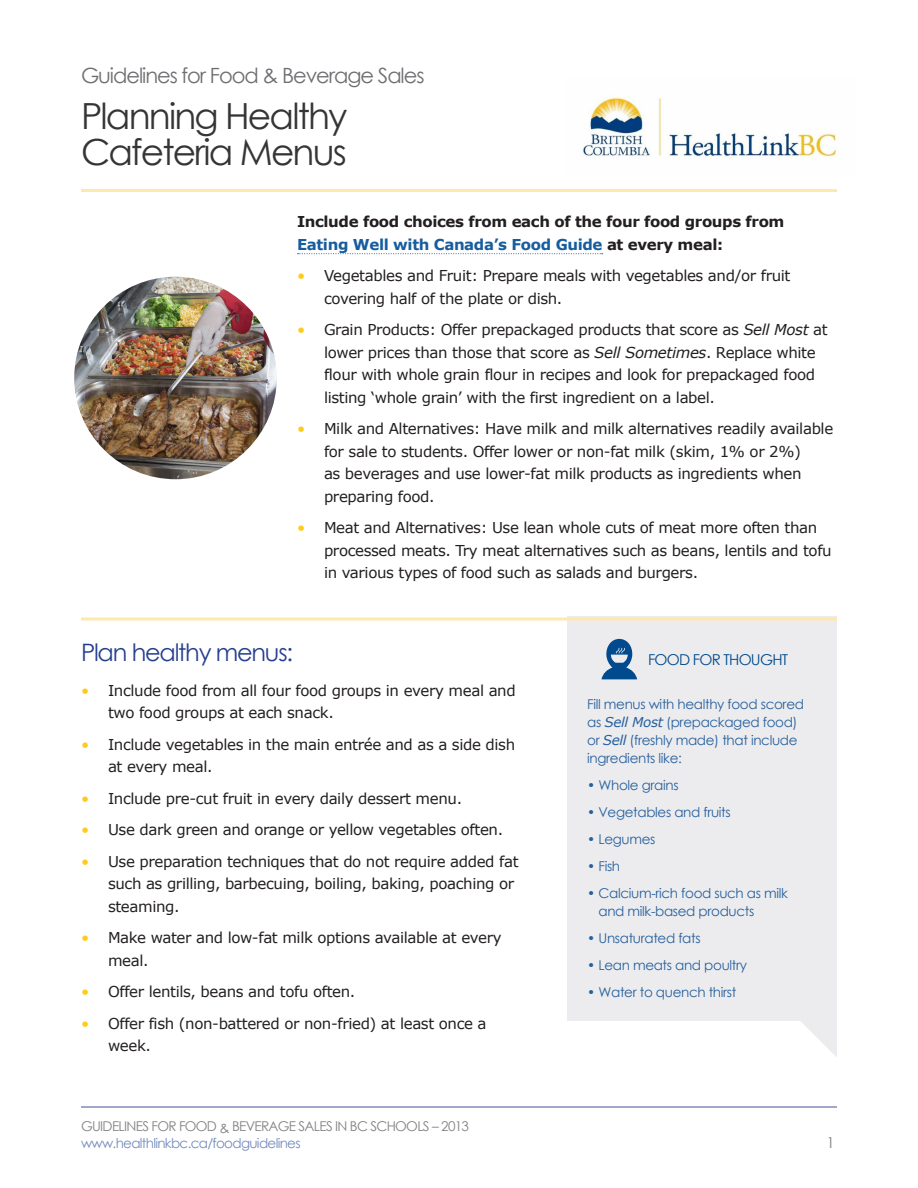
<style>
.page{position:relative;width:918px;height:1188px;background:#fff}
.page>*{position:absolute;margin:0;border:0;box-sizing:border-box;transform-origin:0 0}
.t1{font:36px/36px "Century Gothic";letter-spacing:-.05em;color:#363536}
.Fact_Sheet_-_H2{font:24px "Century Gothic";letter-spacing:-.05em;color:#253f8e}
.t2{font:21px "Century Gothic";letter-spacing:-.05em;color:#6d6e71}
.Fact_Sheet_-_Body{font:15px/22.5px "Verdana";letter-spacing:-.025em;color:#231f20}
.Fact_Sheet_-_Body-2{font:700 15px/22.5px "Verdana";letter-spacing:-.025em;color:#231f20}
.Sidebar_-_H1_-_Inden{font:15px "Century Gothic";letter-spacing:-.05em;color:#004a8d}
.t3{font:15px "Century Gothic";color:#808285}
.Sidebar_-_Body{font:13.5px/18px "Century Gothic";letter-spacing:-.025em;color:#27609d}
.t4{font:13.5px "Century Gothic";letter-spacing:-.05em;color:#808285}
.t5{font:13.5px "Century Gothic";letter-spacing:-.05em;color:#738cbd}
.s1{color:#175d9e}
.s2{color:#fecb1b}
.s3{font-style:italic}
.s4{font-family:"Verdana";font-style:italic}
</style>
<div class="page">
<hr style="left:81px;top:1106px;width:756px;height:2px;background:#8688ba">
<hr style="left:81px;top:189px;width:756px;height:3px;background:#ffe8ab">
<img style="left:583px;top:97px;width:254px;height:60px">
<svg style="left:298px;top:253px;width:305px;height:1px"></svg>
<div style="left:567px;top:616px;width:270px;height:405px;background:#ececee"></div>
<svg style="left:801px;top:1021px;width:36px;height:36px"></svg>
<hr style="left:81px;top:617px;width:756px;height:3px;background:#ffe8ab">
<svg style="left:602px;top:639px;width:35px;height:40px"></svg>
<img style="left:74px;top:277px;width:203px;height:202px;border-radius:101px">
<h3 class="t2" style="left:81px;top:61px;width:345px">Guidelines for Food &amp; Beverage Sales</h3>
<h1 class="t1" style="left:81px;top:97px;width:268px">Planning Healthy<br>Cafeteria Menus</h1>
<p class="Fact_Sheet_-_Body-2" style="left:297px;top:211px;width:489px">Include food choices from each of the four food groups from<br><span class="s1">Eating Well with Canada’s Food Guide</span> at every meal:</p>
<p class="Fact_Sheet_-_Body" style="left:324px;top:265px;width:468px;text-indent:-27px"><span class="s2">•</span> Vegetables and Fruit: Prepare meals with vegetables and/or fruit covering half of the plate or dish.</p>
<p class="Fact_Sheet_-_Body" style="left:324px;top:319px;width:505px;text-indent:-27px"><span class="s2">•</span> Grain Products: Offer prepackaged products that score as <span class="s3">Sell Most</span> at lower prices than those that score as <span class="s3">Sell Sometimes</span>. Replace white flour with whole grain flour in recipes and look for prepackaged food listing ‘whole grain’ with the first ingredient on a label.</p>
<p class="Fact_Sheet_-_Body" style="left:324px;top:418px;width:511px;text-indent:-27px"><span class="s2">•</span> Milk and Alternatives: Have milk and milk alternatives readily available for sale to students. Offer lower or non-fat milk (skim, 1% or 2%)<br>as beverages and use lower-fat milk products as ingredients when preparing food.</p>
<p class="Fact_Sheet_-_Body" style="left:324px;top:517px;width:509px;text-indent:-27px"><span class="s2">•</span> Meat and Alternatives: Use lean whole cuts of meat more often than processed meats. Try meat alternatives such as beans, lentils and tofu in various types of food such as salads and burgers.</p>
<p class="Fact_Sheet_-_H2" style="left:81px;top:636px;width:214px">Plan healthy menus:</p>
<p class="Fact_Sheet_-_Body" style="left:108px;top:679px;width:409px;text-indent:-27px"><span class="s2">•</span> Include food from all four food groups in every meal and two food groups at each snack.</p>
<p class="Fact_Sheet_-_Body" style="left:108px;top:733px;width:409px;text-indent:-27px"><span class="s2">•</span> Include vegetables in the main entrée and as a side dish at every meal.</p>
<p class="Fact_Sheet_-_Body" style="left:81px;top:787px;width:383px"><span class="s2">•</span> Include pre-cut fruit in every daily dessert menu.</p>
<p class="Fact_Sheet_-_Body" style="left:81px;top:819px;width:424px"><span class="s2">•</span> Use dark green and orange or yellow vegetables often.</p>
<p class="Fact_Sheet_-_Body" style="left:108px;top:850px;width:412px;text-indent:-27px"><span class="s2">•</span> Use preparation techniques that do not require added fat such as grilling, barbecuing, boiling, baking, poaching or steaming.</p>
<p class="Fact_Sheet_-_Body" style="left:108px;top:927px;width:395px;text-indent:-27px"><span class="s2">•</span> Make water and low-fat milk options available at every meal.</p>
<p class="Fact_Sheet_-_Body" style="left:81px;top:981px;width:276px"><span class="s2">•</span> Offer lentils, beans and tofu often.</p>
<p class="Fact_Sheet_-_Body" style="left:108px;top:1012px;width:380px;text-indent:-27px"><span class="s2">•</span> Offer fish (non-battered or non-fried) at least once a week.</p>
<p class="Sidebar_-_H1_-_Inden" style="left:648px;top:650px;width:142px">FOOD FOR THOUGHT</p>
<p class="Sidebar_-_Body" style="left:587px;top:695px;width:218px">Fill menus with healthy food scored as <span class="s4">Sell Most</span> (prepackaged food) or <span class="s4">Sell</span> (freshly made) that include ingredients like:</p>
<p class="Sidebar_-_Body" style="left:587px;top:776px;width:93px">• Whole grains</p>
<p class="Sidebar_-_Body" style="left:587px;top:803px;width:145px">• Vegetables and fruits</p>
<p class="Sidebar_-_Body" style="left:587px;top:830px;width:70px">• Legumes</p>
<p class="Sidebar_-_Body" style="left:587px;top:857px;width:34px">• Fish</p>
<p class="Sidebar_-_Body" style="left:598px;top:884px;width:191px;text-indent:-11px">• Calcium-rich food such as milk and milk-based products</p>
<p class="Sidebar_-_Body" style="left:587px;top:929px;width:115px">• Unsaturated fats</p>
<p class="Sidebar_-_Body" style="left:587px;top:956px;width:161px">• Lean meats and poultry</p>
<p class="Sidebar_-_Body" style="left:587px;top:983px;width:151px">• Water to quench thirst</p>
<p class="t4" style="left:81px;top:1117px;width:390px">GUIDELINES FOR FOOD &amp; BEVERAGE SALES IN BC SCHOOLS – 2013</p>
<p class="t5" style="left:81px;top:1133px;width:221px">www.healthlinkbc.ca/foodguidelines</p>
<p class="t3" style="left:826px;top:1132px;width:10px">1</p>
</div>
